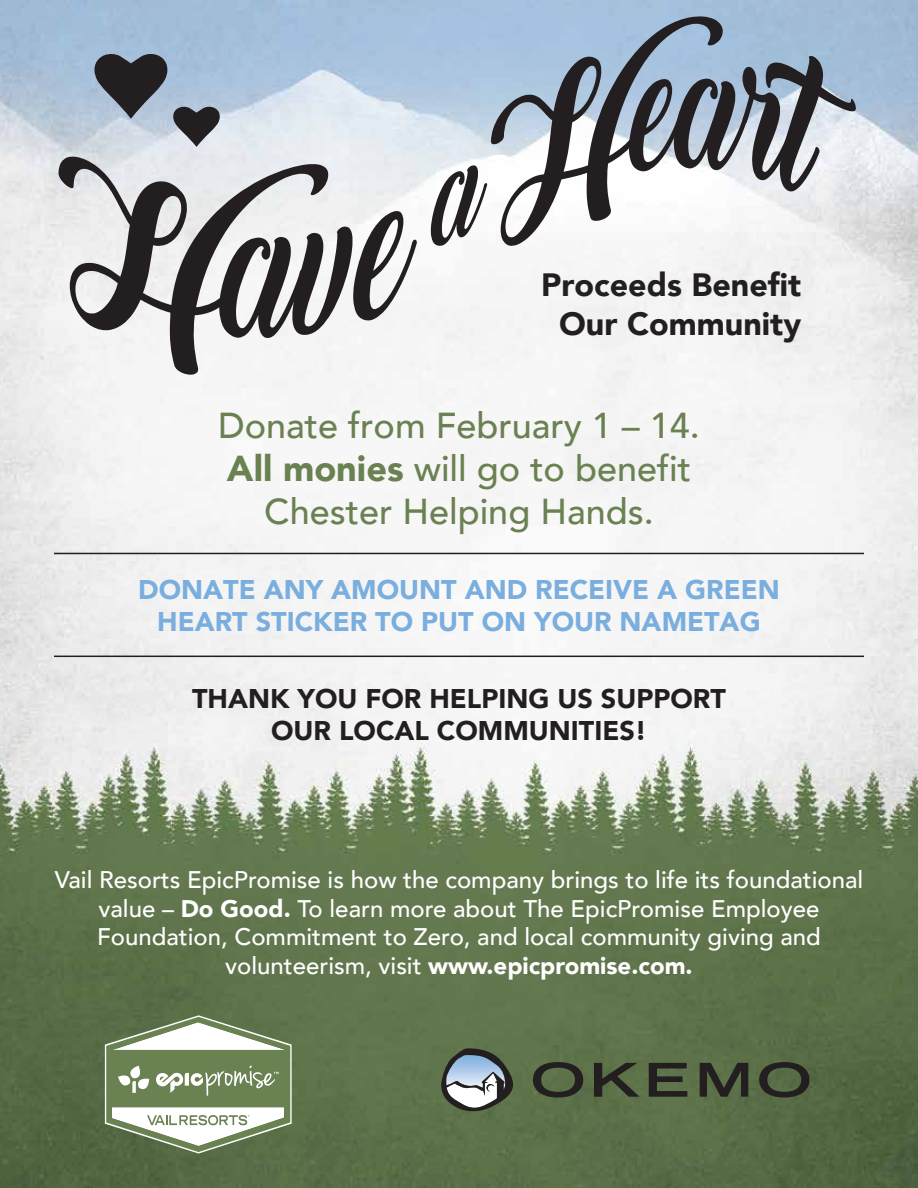
<style>
.page{position:relative;width:918px;height:1188px;background:#fff}
.page>*{position:absolute;margin:0;border:0;box-sizing:border-box;transform-origin:0 0}
.t1{font:500 36px/43.2px "Avenir";color:#6a8152;text-align:center}
.t2{font:900 32.25px/38.7px "Avenir";color:#231f20;text-align:center}
.t3{font:900 27px/32.4px "Avenir";color:#7aaede;text-align:center}
.t4{font:900 27px/32.4px "Avenir";color:#231f20;text-align:center}
.t5{font:500 24px/28.8px "Avenir";color:#fff;text-align:center}
.s1{font-weight:900}
</style>
<div class="page">
<img style="left:0;top:0;width:918px;height:1188px">
<svg style="left:102px;top:1012px;width:193px;height:146px"></svg>
<hr style="left:54px;top:553px;width:810px;height:1px;background:#231f20">
<hr style="left:54px;top:656px;width:810px;height:1px;background:#231f20">
<svg style="left:173px;top:107px;width:47px;height:40px;background:#68686d"></svg>
<svg style="left:58px;top:156px;width:271px;height:219px"></svg>
<svg style="left:219px;top:211px;width:198px;height:127px"></svg>
<svg style="left:431px;top:165px;width:56px;height:81px"></svg>
<svg style="left:491px;top:16px;width:232px;height:230px"></svg>
<svg style="left:629px;top:56px;width:227px;height:136px;background:#949ba5"></svg>
<svg style="left:94px;top:54px;width:73px;height:65px;background:#585c65"></svg>
<svg style="left:533px;top:1062px;width:277px;height:36px;background:#454f38"></svg>
<svg style="left:441px;top:1048px;width:74px;height:65px"></svg>
<h2 class="t2" style="left:541px;top:265px;width:262px">Proceeds Benefit<br>Our Community</h2>
<h1 class="t1" style="left:218px;top:402px;width:483px">Donate from February 1 – 14.<br><span class="s1">All monies</span> will go to benefit<br>Chester Helping Hands.</h1>
<p class="t3" style="left:138px;top:573px;width:643px">DONATE ANY AMOUNT AND RECEIVE A GREEN<br>HEART STICKER TO PUT ON YOUR NAMETAG</p>
<p class="t4" style="left:192px;top:682px;width:535px">THANK YOU FOR HELPING US SUPPORT<br>OUR LOCAL COMMUNITIES!</p>
<p class="t5" style="left:55px;top:864px;width:810px">Vail Resorts EpicPromise is how the company brings to life its foundational value – <span class="s1">Do Good.</span> To learn more about The EpicPromise Employee Foundation, Commitment to Zero, and local community giving and volunteerism, visit <span class="s1">www.epicpromise.com.</span></p>
</div>
